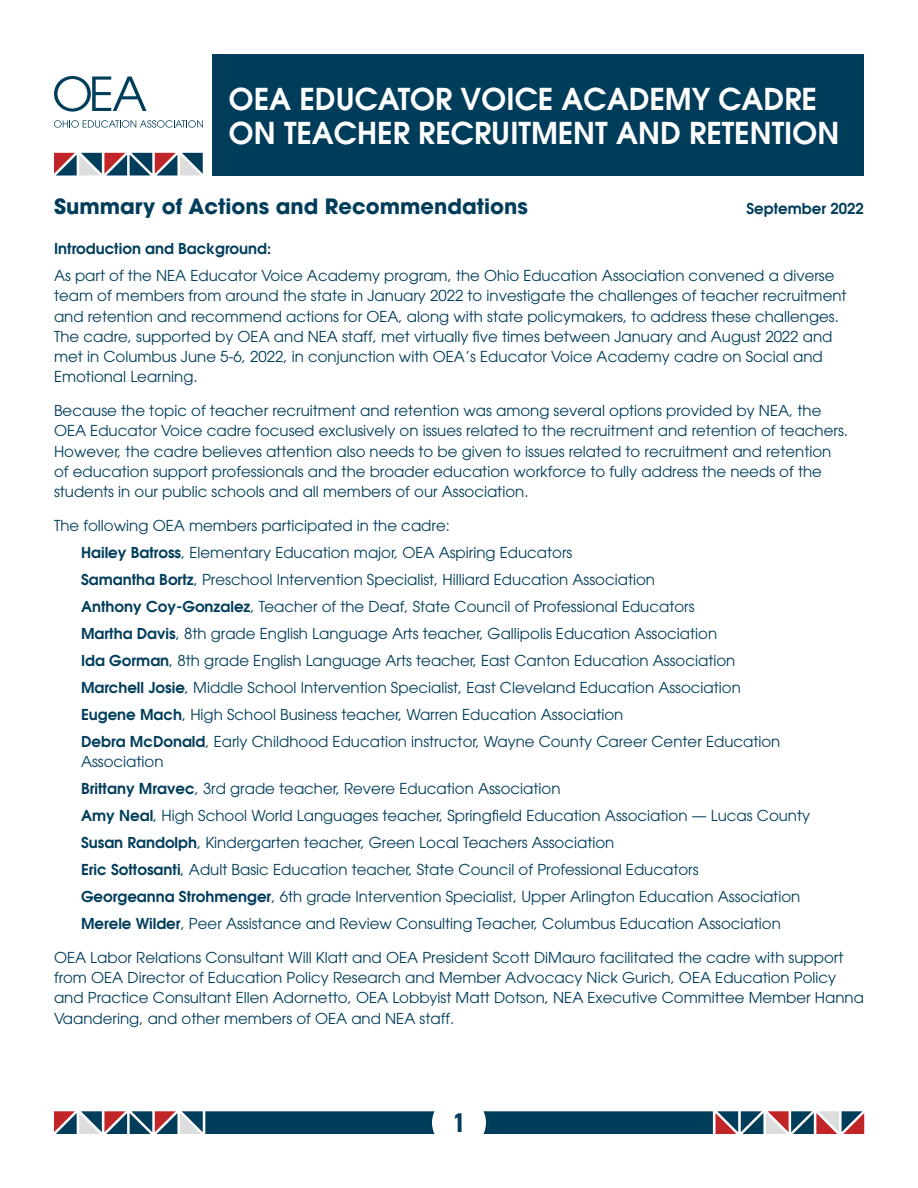
<style>
.page{position:relative;width:918px;height:1188px;background:#fff}
.page>*{position:absolute;margin:0;border:0;box-sizing:border-box;transform-origin:0 0}
.t1{font:600 30px/34.5px "Avant Garde";color:#fff}
.t2{font:700 27px "DIN2014";color:#003d5b}
.t3{font:700 21px "Avant Garde";color:#003d5b}
.t4{font:15px/20.2px "Avant Garde";color:#003d5b}
._0_0625_in{font:600 15px "Avant Garde";color:#003d5b}
.s1{font-weight:600}
</style>
<div class="page">
<div style="left:213px;top:54px;width:651px;height:122px;background:#003d5b"></div>
<svg style="left:54px;top:1111px;width:810px;height:23px;background:#436277"></svg>
<svg style="left:54px;top:120px;width:149px;height:8px"></svg>
<svg style="left:54px;top:76px;width:93px;height:36px"></svg>
<svg style="left:54px;top:153px;width:149px;height:23px"></svg>
<h1 class="t1" style="left:229px;top:81px;width:612px">OEA EDUCATOR VOICE ACADEMY CADRE<br>ON TEACHER RECRUITMENT AND RETENTION</h1>
<p class="t3" style="left:54px;top:192px;width:476px">Summary of Actions and Recommendations</p>
<p class="_0_0625_in" style="left:746px;top:198px;width:119px">September 2022</p>
<p class="_0_0625_in" style="left:54px;top:239px;width:219px">Introduction and Background:</p>
<p class="t4" style="left:54px;top:265px;width:794px">As part of the NEA Educator Voice Academy program, the Ohio Education Association convened a diverse team of members from around the state in January 2022 to investigate the challenges of teacher recruitment and retention and recommend actions for OEA, along with state policymakers, to address these challenges.<br>The cadre, supported by OEA and NEA staff, met virtually five times between January and August 2022 and met in Columbus June 5-6, 2022, in conjunction with OEA’s Educator Voice Academy cadre on Social and Emotional Learning.</p>
<p class="t4" style="left:54px;top:400px;width:796px">Because the topic of teacher recruitment and retention was among several options provided by NEA, the OEA Educator Voice cadre focused exclusively on issues related to the recruitment and retention of teachers.<br>However, the cadre believes attention also needs to be given to issues related to recruitment and retention of education support professionals and the broader education workforce to fully address the needs of the students in our public schools and all members of our Association.</p>
<p class="t4" style="left:54px;top:515px;width:397px">The following OEA members participated in the cadre:</p>
<p class="t4" style="left:81px;top:542px;width:493px"><span class="s1">Hailey Batross</span>, Elementary Education major, OEA Aspiring Educators</p>
<p class="t4" style="left:81px;top:569px;width:576px"><span class="s1">Samantha Bortz</span>, Preschool Intervention Specialist, Hilliard Education Association</p>
<p class="t4" style="left:81px;top:596px;width:615px"><span class="s1">Anthony Coy-Gonzalez</span>, Teacher of the Deaf, State Council of Professional Educators</p>
<p class="t4" style="left:81px;top:623px;width:638px"><span class="s1">Martha Davis</span>, 8th grade English Language Arts teacher, Gallipolis Education Association</p>
<p class="t4" style="left:81px;top:650px;width:656px"><span class="s1">Ida Gorman</span>, 8th grade English Language Arts teacher, East Canton Education Association</p>
<p class="t4" style="left:81px;top:677px;width:661px"><span class="s1">Marchell Josie</span>, Middle School Intervention Specialist, East Cleveland Education Association</p>
<p class="t4" style="left:81px;top:704px;width:544px"><span class="s1">Eugene Mach</span>, High School Business teacher, Warren Education Association</p>
<p class="t4" style="left:81px;top:731px;width:701px"><span class="s1">Debra McDonald</span>, Early Childhood Education instructor, Wayne County Career Center Education<br>Association</p>
<p class="t4" style="left:81px;top:778px;width:481px"><span class="s1">Brittany Mravec</span>, 3rd grade teacher, Revere Education Association</p>
<p class="t4" style="left:81px;top:805px;width:731px"><span class="s1">Amy Neal</span>, High School World Languages teacher, Springfield Education Association — Lucas County</p>
<p class="t4" style="left:81px;top:832px;width:535px"><span class="s1">Susan Randolph</span>, Kindergarten teacher, Green Local Teachers Association</p>
<p class="t4" style="left:81px;top:859px;width:619px"><span class="s1">Eric Sottosanti</span>, Adult Basic Education teacher, State Council of Professional Educators</p>
<p class="t4" style="left:81px;top:886px;width:721px"><span class="s1">Georgeanna Strohmenger</span>, 6th grade Intervention Specialist, Upper Arlington Education Association</p>
<p class="t4" style="left:81px;top:913px;width:701px"><span class="s1">Merele Wilder</span>, Peer Assistance and Review Consulting Teacher, Columbus Education Association</p>
<p class="t4" style="left:54px;top:947px;width:811px">OEA Labor Relations Consultant Will Klatt and OEA President Scott DiMauro facilitated the cadre with support from OEA Director of Education Policy Research and Member Advocacy Nick Gurich, OEA Education Policy and Practice Consultant Ellen Adornetto, OEA Lobbyist Matt Dotson, NEA Executive Committee Member Hanna Vaandering, and other members of OEA and NEA staff.</p>
<h2 class="t2" style="left:452px;top:1105px;width:16px">1</h2>
</div>
